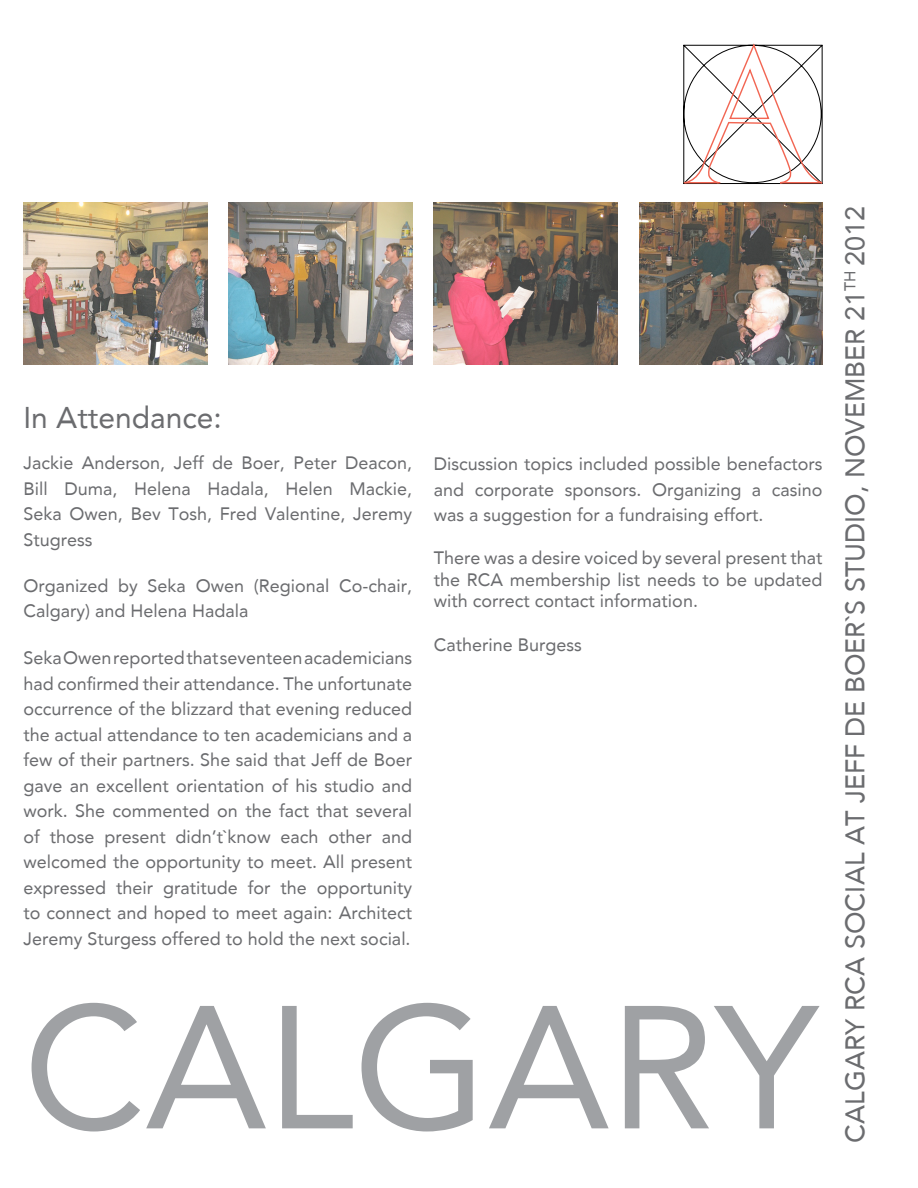
<style>
.page{position:relative;width:918px;height:1188px;background:#fff}
.page>*{position:absolute;margin:0;border:0;box-sizing:border-box;transform-origin:0 0}
.t1{font:172.95px "Avenir";color:#9fa1a4}
.t2{font:30px "Avenir";color:#6b6c6f}
.t3{font:27px "Avenir";color:#6b6c6f}
.t4{font:18px/25.5px "Avenir";color:#6b6c6f;text-align:justify}
</style>
<div class="page">
<svg style="left:683px;top:44px;width:140px;height:140px"></svg>
<img style="left:23px;top:202px;width:184px;height:162px">
<img style="left:229px;top:202px;width:183px;height:162px">
<img style="left:434px;top:202px;width:183px;height:162px">
<img style="left:639px;top:202px;width:184px;height:162px">
<h2 class="t2" style="left:23px;top:400px;width:200px">In Attendance:</h2>
<p class="t4" style="left:23px;top:451px;width:390px">Jackie Anderson, Jeff de Boer, Peter Deacon, Bill Duma, Helena Hadala, Helen Mackie, Seka Owen, Bev Tosh, Fred Valentine, Jeremy Stugress</p>
<p class="t4" style="left:23px;top:573px;width:390px">Organized by Seka Owen (Regional Co-chair,<br>Calgary) and Helena Hadala</p>
<p class="t4" style="left:23px;top:645px;width:390px">Seka Owen reported that seventeen academicians had confirmed their attendance. The unfortunate occurrence of the blizzard that evening reduced the actual attendance to ten academicians and a few of their partners. She said that Jeff de Boer gave an excellent orientation of his studio and work. She commented on the fact that several of those present didn’t`know each other and welcomed the opportunity to meet. All present expressed their gratitude for the opportunity to connect and hoped to meet again: Architect Jeremy Sturgess offered to hold the next social.</p>
<p class="t4" style="left:434px;top:451px;width:390px">Discussion topics included possible benefactors and corporate sponsors. Organizing a casino was a suggestion for a fundraising effort.</p>
<p class="t4" style="left:434px;top:547px;width:390px;line-height:21.6px">There was a desire voiced by several present that the RCA membership list needs to be updated with correct contact information.</p>
<p class="t4" style="left:434px;top:632px;width:150px">Catherine Burgess</p>
<h1 class="t1" style="left:23px;top:968px;width:796px">CALGARY</h1>
<h3 class="t3" style="left:840px;top:1143px;width:938px;rotate:-90deg">CALGARY RCA SOCIAL AT JEFF DE BOER`S STUDIO, NOVEMBER 21<sup>TH</sup> 2012</h3>
</div>
